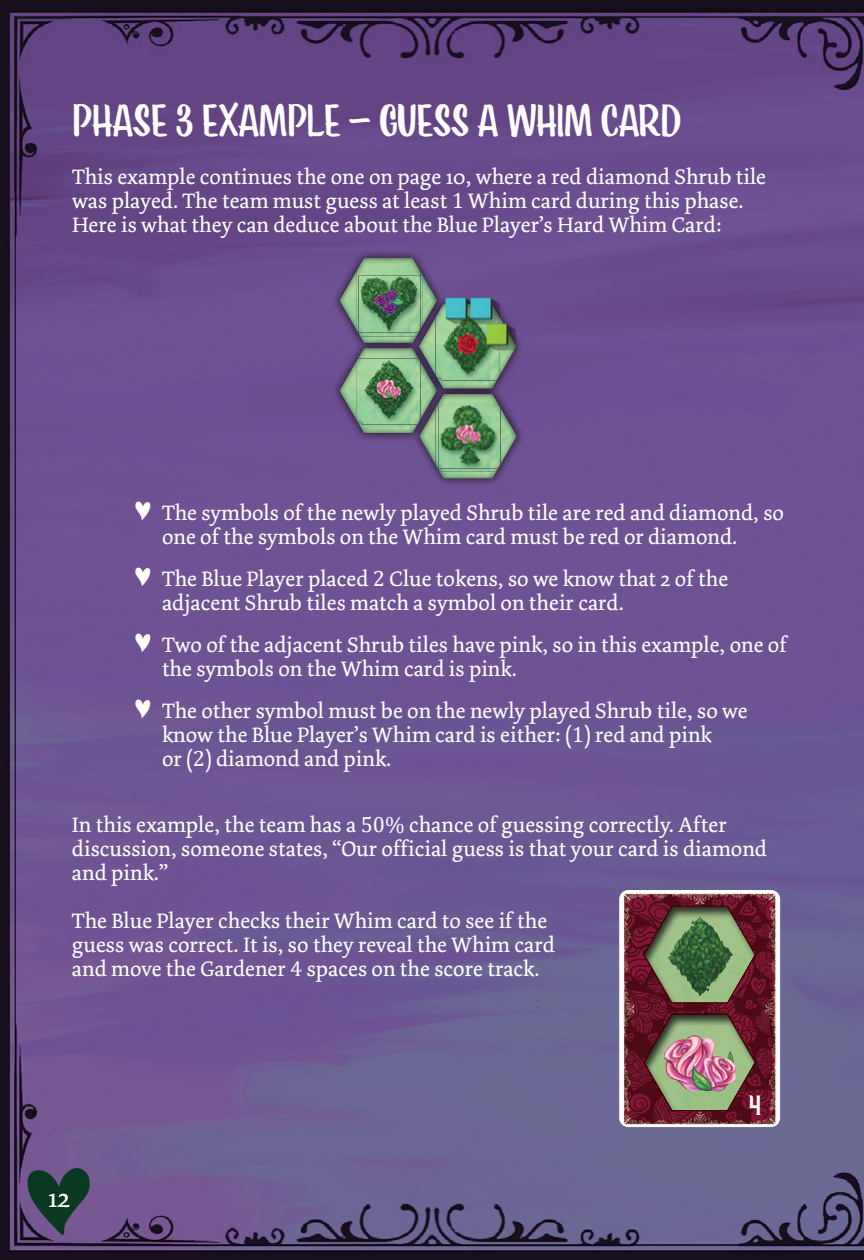
<style>
.page{position:relative;width:864px;height:1260px;background:#fff}
.page>*{position:absolute;margin:0;border:0;box-sizing:border-box;transform-origin:0 0}
.t1{font:42px "Eds Market Narrow";letter-spacing:-.02em;color:#fff}
.t2{font:41.4px "Black Queen Base";color:#fff}
.t3{font:28px "Dolly Pro";color:#fff}
.t4{font:22px/24px "Dolly Pro";color:#fff}
.s1{font-family:"Cambria Math"}
.s2{font-family:"I Found My Valentine Hearted"}
</style>
<div class="page">
<img style="left:0;top:0;width:864px;height:1260px">
<div style="left:323px;top:242px;width:133px;height:102px;background:#6c4f91"></div>
<div style="left:323px;top:333px;width:133px;height:102px;background:#6d4f92"></div>
<div style="left:410px;top:384px;width:116px;height:104px;background:#000;opacity:.75"></div>
<div style="left:402px;top:378px;width:134px;height:102px;background:#000;opacity:.75"></div>
<img style="left:326px;top:248px;width:212px;height:217px">
<img style="left:619px;top:890px;width:161px;height:237px">
<div style="left:28px;top:1168px;width:62px;height:67px;background:#775893"></div>
<h1 class="t1" style="left:72px;top:91px;width:611px">PHASE 3 EXAMPLE - GUESS A WHIM CARD</h1>
<p class="t4" style="left:72px;top:164px;width:696px">This example continues the one on page 10, where a red diamond Shrub tile was played. The team must guess at least <span class="s1">1</span> Whim card during this phase.<br>Here is what they can deduce about the Blue Player’s Hard Whim Card:</p>
<p class="t4" style="left:162px;top:500px;width:624px;text-indent:-27px"><span class="s2">|</span> The symbols of the newly played Shrub tile are red and diamond, so one of the symbols on the Whim card must be red or diamond.</p>
<p class="t4" style="left:162px;top:566px;width:568px;text-indent:-27px"><span class="s2">|</span> The Blue Player placed <span class="s1">2</span> Clue tokens, so we know that 2 of the adjacent Shrub tiles match a symbol on their card.</p>
<p class="t4" style="left:162px;top:632px;width:626px;text-indent:-27px"><span class="s2">|</span> Two of the adjacent Shrub tiles have pink, so in this example, one of the symbols on the Whim card is pink.</p>
<p class="t4" style="left:162px;top:698px;width:587px;text-indent:-27px"><span class="s2">|</span> The other symbol must be on the newly played Shrub tile, so we know the Blue Player’s Whim card is either: (<span class="s1">1</span>) red and pink<br>or (<span class="s1">2</span>) diamond and pink.</p>
<p class="t4" style="left:72px;top:812px;width:697px">In this example, the team has a <span class="s1">50%</span> chance of guessing correctly. After discussion, someone states, “Our official guess is that your card is diamond and pink.”</p>
<p class="t4" style="left:72px;top:908px;width:484px">The Blue Player checks their Whim card to see if the guess was correct. It is, so they reveal the Whim card and move the Gardener <span class="s1">4</span> spaces on the score track.</p>
<p class="t3" style="left:48px;top:1180px;width:24px">12</p>
<h2 class="t2" style="left:749px;top:1076px;width:15px">4</h2>
</div>
